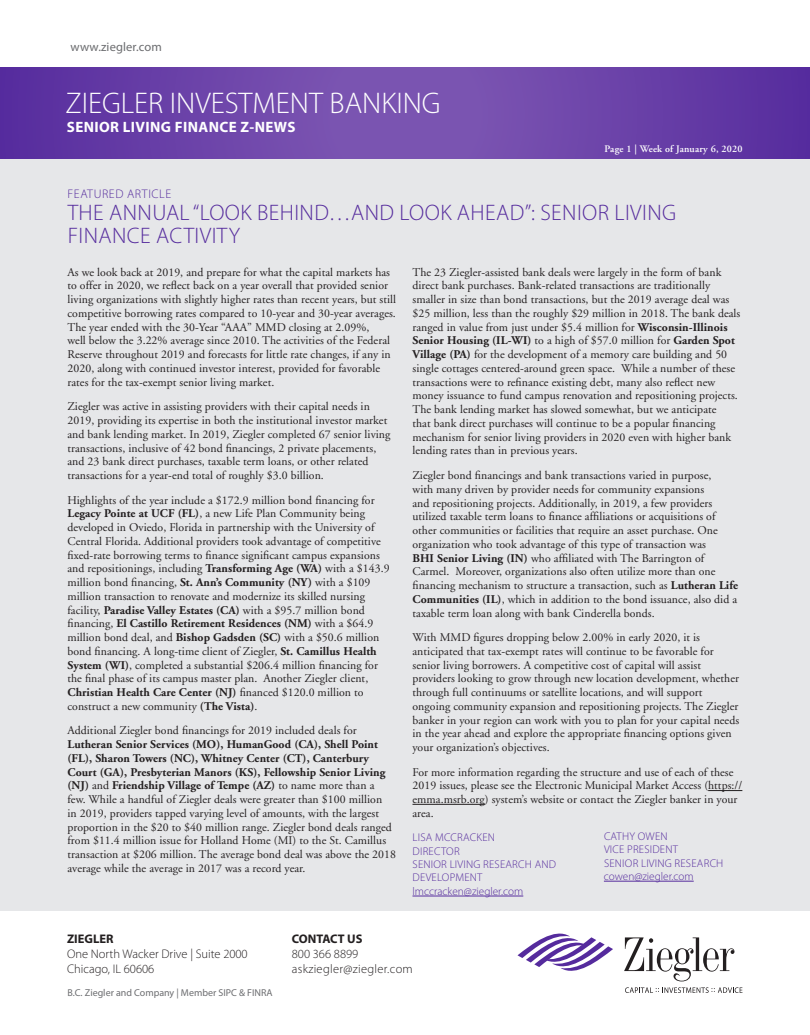
<style>
.page{position:relative;width:810px;height:1035px;background:#fff}
.page>*{position:absolute;margin:0;border:0;box-sizing:border-box;transform-origin:0 0}
.t1{font:300 30px "Myriad Pro";color:#fff}
.t2{font:300 22.5px/22.5px "Myriad Pro";letter-spacing:.02em;color:#552b9d}
.t3{font:700 15px "Myriad Pro";letter-spacing:.025em;color:#fff}
.t4{font:300 12.5px "Myriad Pro";color:#231f20}
.t5{font:300 12.5px "Myriad Pro";letter-spacing:.025em;color:#231f20}
.t6{font:700 12.5px "Myriad Pro";color:#231f20}
.t7{font:12.5px "Myriad Pro";letter-spacing:.01em;color:#6c6d70}
.t8{font:300 12.5px "Myriad Pro";letter-spacing:.045em;color:#552b9d}
.Normal_text{font:11.75px/13.8px "Adobe Garamond";letter-spacing:.005em;color:#231f20}
.t9{font:300 11.25px/13.5px "Myriad Pro";letter-spacing:.02em;color:#552b9d}
.t10{font:300 11.25px "Myriad Pro";color:#552b9d}
.t11{font:10px "Myriad Pro";color:#6c6d70}
.Normal_text-2{font:600 10px "Adobe Garamond";letter-spacing:.02em;color:#fff}
.s1{font-weight:700}
</style>
<div class="page">
<svg style="left:0;top:68px;width:810px;height:91px;background:#6b43a8"></svg>
<div style="left:0;top:159px;width:810px;height:752px;background:#e6e7e9"></div>
<svg style="left:625px;top:987px;width:117px;height:6px"></svg>
<svg style="left:624px;top:937px;width:110px;height:44px"></svg>
<svg style="left:518px;top:934px;width:95px;height:37px"></svg>
<hr style="left:708px;top:790px;width:34px;height:1px;background:#231f20">
<hr style="left:412px;top:804px;width:73px;height:1px;background:#231f20">
<hr style="left:412px;top:896px;width:111px;height:1px;background:#552b9d">
<hr style="left:604px;top:881px;width:90px;height:1px;background:#552b9d">
<p class="t7" style="left:71px;top:39px;width:93px">www.ziegler.com</p>
<p class="t1" style="left:66px;top:85px;width:376px">ZIEGLER INVESTMENT BANKING</p>
<p class="t3" style="left:67px;top:117px;width:230px">SENIOR LIVING FINANCE Z-NEWS</p>
<p class="Normal_text-2" style="left:605px;top:143px;width:139px">Page 1 | Week of January 6, 2020</p>
<p class="t8" style="left:68px;top:186px;width:105px">FEATURED ARTICLE</p>
<p class="t2" style="left:68px;top:201px;width:610px">THE ANNUAL “LOOK BEHIND…AND LOOK AHEAD”: SENIOR LIVING<br>FINANCE ACTIVITY</p>
<p class="Normal_text" style="left:68px;top:265px;width:330px">As we look back at 2019, and prepare for what the capital markets has to offer in 2020, we reflect back on a year overall that provided senior living organizations with slightly higher rates than recent years, but still competitive borrowing rates compared to 10-year and 30-year averages.<br>The year ended with the 30-Year “AAA” MMD closing at 2.09%,<br>well below the 3.22% average since 2010. The activities of the Federal Reserve throughout 2019 and forecasts for little rate changes, if any in 2020, along with continued investor interest, provided for favorable rates for the tax-exempt senior living market.</p>
<p class="Normal_text" style="left:68px;top:400px;width:324px">Ziegler was active in assisting providers with their capital needs in 2019, providing its expertise in both the institutional investor market and bank lending market. In 2019, Ziegler completed 67 senior living transactions, inclusive of 42 bond financings, 2 private placements, and 23 bank direct purchases, taxable term loans, or other related transactions for a year-end total of roughly $3.0 billion.</p>
<p class="Normal_text" style="left:68px;top:493px;width:324px">Highlights of the year include a $172.9 million bond financing for <span class="s1">Legacy Pointe at UCF (FL)</span>, a new Life Plan Community being developed in Oviedo, Florida in partnership with the University of Central Florida. Additional providers took advantage of competitive fixed-rate borrowing terms to finance significant campus expansions and repositionings, including <span class="s1">Transforming Age (WA)</span> with a $143.9 million bond financing, <span class="s1">St. Ann’s Community (NY)</span> with a $109 million transaction to renovate and modernize its skilled nursing facility, <span class="s1">Paradise Valley Estates (CA)</span> with a $95.7 million bond financing, <span class="s1">El Castillo Retirement Residences (NM)</span> with a $64.9 million bond deal, and <span class="s1">Bishop Gadsden (SC)</span> with a $50.6 million bond financing. A long-time client of Ziegler, <span class="s1">St. Camillus Health System (WI)</span>, completed a substantial $206.4 million financing for the final phase of its campus master plan. Another Ziegler client, <span class="s1">Christian Health Care Center (NJ)</span> financed $120.0 million to construct a new community <span class="s1">(The Vista)</span>.</p>
<p class="Normal_text" style="left:68px;top:724px;width:330px">Additional Ziegler bond financings for 2019 included deals for <span class="s1">Lutheran Senior Services (MO), HumanGood (CA), Shell Point (FL), Sharon Towers (NC), Whitney Center (CT), Canterbury Court (GA), Presbyterian Manors (KS), Fellowship Senior Living (NJ)</span> and <span class="s1">Friendship Village of Tempe (AZ)</span> to name more than a<br>few. While a handful of Ziegler deals were greater than $100 million<br>in 2019, providers tapped varying level of amounts, with the largest proportion in the $20 to $40 million range. Ziegler bond deals ranged from $11.4 million issue for Holland Home (MI) to the St. Camillus transaction at $206 million. The average bond deal was above the 2018 average while the average in 2017 was a record year.</p>
<p class="Normal_text" style="left:412px;top:265px;width:329px">The 23 Ziegler-assisted bank deals were largely in the form of bank direct bank purchases. Bank-related transactions are traditionally smaller in size than bond transactions, but the 2019 average deal was $25 million, less than the roughly $29 million in 2018. The bank deals ranged in value from just under $5.4 million for <span class="s1">Wisconsin-Illinois Senior Housing (IL-WI)</span> to a high of $57.0 million for <span class="s1">Garden Spot Village (PA)</span> for the development of a memory care building and 50 single cottages centered-around green space. While a number of these transactions were to refinance existing debt, many also reflect new money issuance to fund campus renovation and repositioning projects.<br>The bank lending market has slowed somewhat, but we anticipate<br>that bank direct purchases will continue to be a popular financing mechanism for senior living providers in 2020 even with higher bank lending rates than in previous years.</p>
<p class="Normal_text" style="left:412px;top:469px;width:327px">Ziegler bond financings and bank transactions varied in purpose,<br>with many driven by provider needs for community expansions<br>and repositioning projects. Additionally, in 2019, a few providers utilized taxable term loans to finance affiliations or acquisitions of other communities or facilities that require an asset purchase. One organization who took advantage of this type of transaction was<br><span class="s1">BHI Senior Living (IN)</span> who affiliated with The Barrington of Carmel. Moreover, organizations also often utilize more than one financing mechanism to structure a transaction, such as <span class="s1">Lutheran Life Communities (IL)</span>, which in addition to the bond issuance, also did a taxable term loan along with bank Cinderella bonds.</p>
<p class="Normal_text" style="left:412px;top:631px;width:328px">With MMD figures dropping below 2.00% in early 2020, it is anticipated that tax-exempt rates will continue to be favorable for senior living borrowers. A competitive cost of capital will assist providers looking to grow through new location development, whether through full continuums or satellite locations, and will support ongoing community expansion and repositioning projects. The Ziegler banker in your region can work with you to plan for your capital needs in the year ahead and explore the appropriate financing options given your organization’s objectives.</p>
<p class="Normal_text" style="left:412px;top:765px;width:331px">For more information regarding the structure and use of each of these 2019 issues, please see the Electronic Municipal Market Access (https:// emma.msrb.org) system’s website or contact the Ziegler banker in your area.</p>
<p class="t9" style="left:413px;top:831px;width:84px">LISA MCCRACKEN</p>
<p class="t9" style="left:413px;top:844px;width:49px">DIRECTOR</p>
<p class="t9" style="left:413px;top:857px;width:145px">SENIOR LIVING RESEARCH AND</p>
<p class="t9" style="left:413px;top:871px;width:71px">DEVELOPMENT</p>
<p class="t10" style="left:412px;top:884px;width:112px">lmccracken@ziegler.com</p>
<p class="t9" style="left:604px;top:829px;width:65px">CATHY OWEN</p>
<p class="t9" style="left:604px;top:843px;width:121px">VICE PRESIDENT<br>SENIOR LIVING RESEARCH</p>
<p class="t10" style="left:604px;top:870px;width:91px">cowen@ziegler.com</p>
<p class="t6" style="left:67px;top:931px;width:48px">ZIEGLER</p>
<p class="t4" style="left:67px;top:946px;width:182px">One North Wacker Drive | Suite 2000</p>
<p class="t4" style="left:67px;top:961px;width:89px">Chicago, IL 60606</p>
<p class="t11" style="left:68px;top:986px;width:207px">B.C. Ziegler and Company | Member SIPC &amp; FINRA</p>
<p class="t6" style="left:292px;top:931px;width:72px">CONTACT US</p>
<p class="t4" style="left:292px;top:946px;width:68px">800 366 8899</p>
<p class="t5" style="left:292px;top:961px;width:123px">askziegler@ziegler.com</p>
</div>
